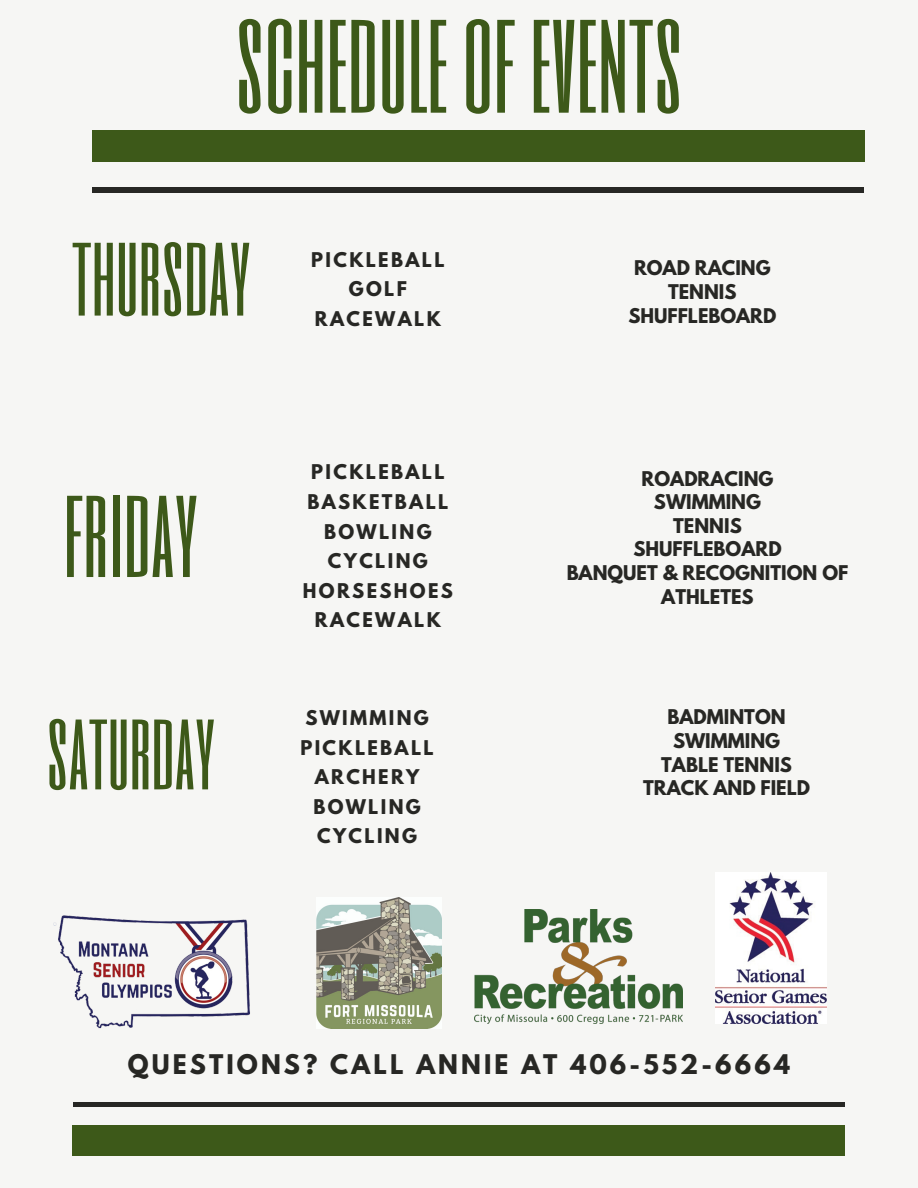
<style>
.page{position:relative;width:918px;height:1188px;background:#f6f6f4}
.page>*{position:absolute;margin:0;border:0;box-sizing:border-box;transform-origin:0 0}
.t1{font:123.75px "Six Caps";color:#3d5919}
.t2{font:108.3px "Six Caps";color:#3d5919}
.t3{font:97.05px "Six Caps";color:#3d5919}
.t4{font:93.15px "Six Caps";color:#3d5919}
.t5{font:700 24px "League Spartan";letter-spacing:.13em;color:#272724}
.t6{font:700 18px/23.5px "League Spartan";color:#272724;text-align:center}
.t7{font:700 18px/29.5px "League Spartan";letter-spacing:.13em;color:#272724;text-align:center}
</style>
<div class="page">
<div style="left:92px;top:131px;width:773px;height:30px;background:#3d5919"></div>
<div style="left:73px;top:1125px;width:772px;height:31px;background:#3d5919"></div>
<div style="left:73px;top:1102px;width:772px;height:5px;background:#272724"></div>
<hr style="left:92px;top:188px;width:772px;height:4px;background:#272724">
<img style="left:474px;top:909px;width:208px;height:114px">
<img style="left:317px;top:897px;width:125px;height:132px">
<img style="left:715px;top:873px;width:111px;height:150px">
<img style="left:53px;top:915px;width:197px;height:114px">
<h1 class="t1" style="left:235px;top:-24px;width:449px">SCHEDULEOF EVENTS</h1>
<h3 class="t3" style="left:72px;top:208px;width:180px">THURSDAY</h3>
<p class="t7" style="left:311px;top:247px;width:135px">PICKLEBALL<br>GOLF<br>RACEWALK</p>
<p class="t6" style="left:628px;top:258px;width:150px;line-height:24.2px">ROAD RACING<br>TENNIS<br>SHUFFLEBOARD</p>
<h2 class="t2" style="left:64px;top:457px;width:136px">FRIDAY</h2>
<p class="t7" style="left:303px;top:460px;width:152px">PICKLEBALL<br>BASKETBALL<br>BOWLING<br>CYCLING<br>HORSESHOES<br>RACEWALK</p>
<p class="t6" style="left:567px;top:469px;width:283px">ROADRACING<br>SWIMMING<br>TENNIS<br>SHUFFLEBOARD<br>BANQUET &amp; RECOGNITION OF<br>ATHLETES</p>
<h3 class="t4" style="left:47px;top:687px;width:170px">SATURDAY</h3>
<p class="t7" style="left:300px;top:705px;width:135px">SWIMMING<br>PICKLEBALL<br>ARCHERY<br>BOWLING<br>CYCLING</p>
<p class="t6" style="left:643px;top:707px;width:168px">BADMINTON<br>SWIMMING<br>TABLE TENNIS<br>TRACK AND FIELD</p>
<h3 class="t5" style="left:128px;top:1052px;width:664px">QUESTIONS? CALL ANNIE AT 406-552-6664</h3>
</div>
